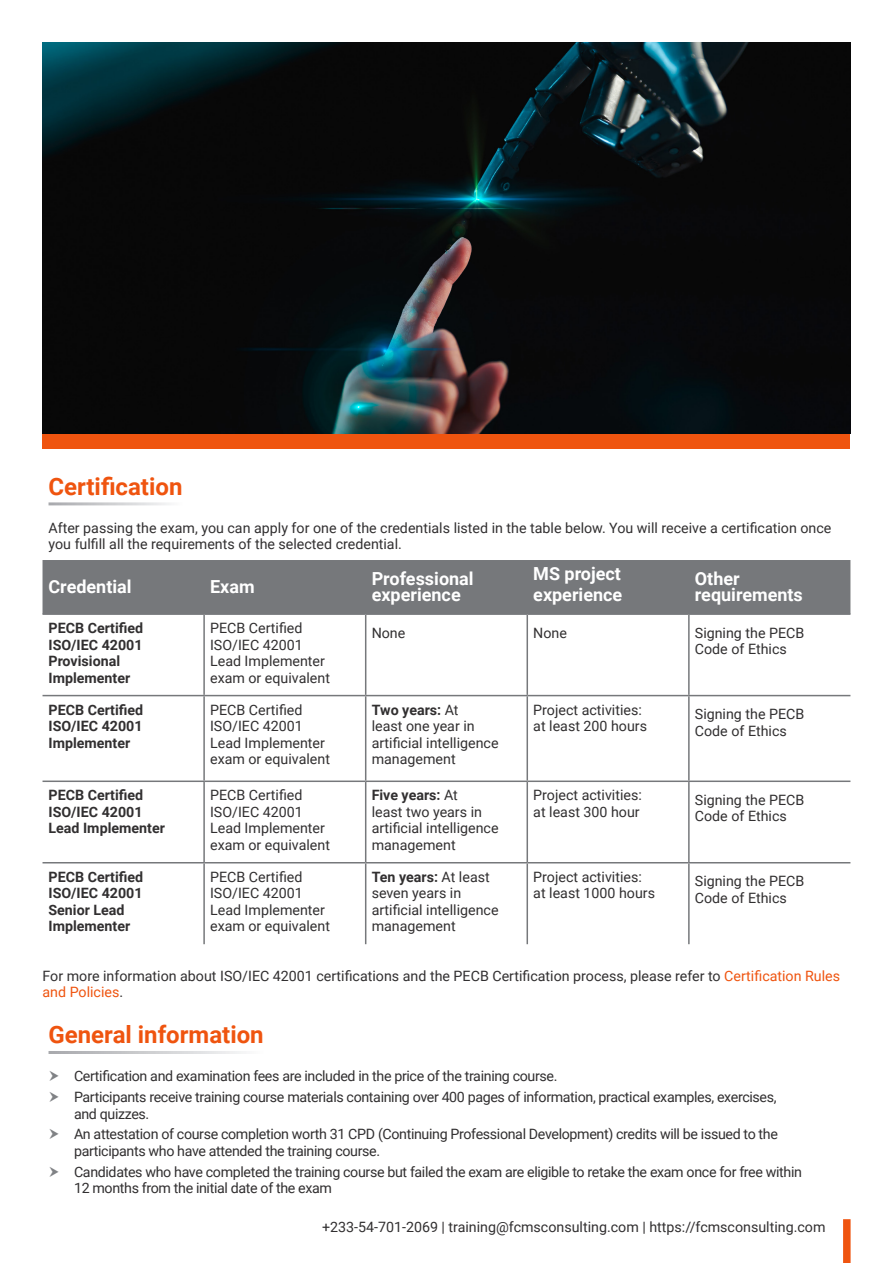
<style>
.page{position:relative;width:893px;height:1263px;background:#fff}
.page>*{position:absolute;margin:0;border:0;box-sizing:border-box;transform-origin:0 0}
.t1{font:700 24px "Roboto";color:#ef540f}
.t2{font:700 18px/16.5px "Roboto";color:#fff}
.Bullet_Points{font:14.25px/16.5px "Roboto";color:#312f30}
.Bullet_Points-2{font:14.25px/16.5px "Roboto";letter-spacing:-.025em;color:#312f30}
.t3{font:700 14.25px/16.5px "Roboto";color:#312f30}
.s1{font-weight:700}
.s2{color:#ef540f}
</style>
<div class="page">
<img style="left:43px;top:43px;width:807px;height:391px">
<div style="left:843px;top:1219px;width:8px;height:44px;background:#ef540f"></div>
<div style="left:43px;top:434px;width:807px;height:14px;background:#ef540f"></div>
<div style="left:43px;top:560px;width:807px;height:53px;background:#76787b"></div>
<hr style="left:43px;top:862px;width:161px;height:1px;background:#76787b">
<hr style="left:204px;top:862px;width:162px;height:1px;background:#76787b">
<hr style="left:366px;top:862px;width:161px;height:1px;background:#76787b">
<hr style="left:527px;top:862px;width:162px;height:1px;background:#76787b">
<hr style="left:689px;top:862px;width:161px;height:1px;background:#76787b">
<hr style="left:203px;top:615px;width:2px;height:80px;background:#76787b">
<hr style="left:365px;top:615px;width:1px;height:80px;background:#76787b">
<hr style="left:526px;top:615px;width:2px;height:80px;background:#76787b">
<hr style="left:688px;top:615px;width:2px;height:80px;background:#76787b">
<hr style="left:43px;top:695px;width:161px;height:1px;background:#76787b">
<hr style="left:204px;top:695px;width:162px;height:1px;background:#76787b">
<hr style="left:203px;top:696px;width:2px;height:84px;background:#76787b">
<hr style="left:366px;top:695px;width:161px;height:1px;background:#76787b">
<hr style="left:365px;top:696px;width:1px;height:84px;background:#76787b">
<hr style="left:527px;top:695px;width:162px;height:1px;background:#76787b">
<hr style="left:526px;top:696px;width:2px;height:84px;background:#76787b">
<hr style="left:689px;top:695px;width:161px;height:1px;background:#76787b">
<hr style="left:688px;top:696px;width:2px;height:84px;background:#76787b">
<hr style="left:43px;top:780px;width:161px;height:2px;background:#76787b">
<hr style="left:204px;top:780px;width:162px;height:2px;background:#76787b">
<hr style="left:203px;top:782px;width:2px;height:80px;background:#76787b">
<hr style="left:366px;top:780px;width:161px;height:2px;background:#76787b">
<hr style="left:365px;top:782px;width:1px;height:80px;background:#76787b">
<hr style="left:527px;top:780px;width:162px;height:2px;background:#76787b">
<hr style="left:526px;top:782px;width:2px;height:80px;background:#76787b">
<hr style="left:689px;top:780px;width:161px;height:2px;background:#76787b">
<hr style="left:688px;top:782px;width:2px;height:80px;background:#76787b">
<hr style="left:203px;top:863px;width:2px;height:81px;background:#76787b">
<hr style="left:365px;top:863px;width:1px;height:81px;background:#76787b">
<hr style="left:526px;top:863px;width:2px;height:81px;background:#76787b">
<hr style="left:688px;top:863px;width:2px;height:81px;background:#76787b">
<hr style="left:43px;top:613px;width:161px;height:2px;background:#76787b">
<hr style="left:204px;top:613px;width:162px;height:2px;background:#76787b">
<hr style="left:366px;top:613px;width:161px;height:2px;background:#76787b">
<hr style="left:527px;top:613px;width:162px;height:2px;background:#76787b">
<hr style="left:689px;top:613px;width:161px;height:2px;background:#76787b">
<p class="t1" style="left:49px;top:470px;width:135px">Certification</p>
<p class="Bullet_Points" style="left:49px;top:519px;width:784px">After passing the exam, you can apply for one of the credentials listed in the table below. You will receive a certification once you fulfill all the requirements of the selected credential.</p>
<p class="t2" style="left:49px;top:578px;width:85px">Credential</p>
<p class="t2" style="left:210px;top:578px;width:46px">Exam</p>
<p class="t2" style="left:372px;top:569px;width:103px">Professional experience</p>
<p class="t2" style="left:533px;top:562px;width:91px;line-height:21.6px">MS project experience</p>
<p class="t2" style="left:695px;top:569px;width:110px">Other requirements</p>
<p class="t3" style="left:49px;top:619px;width:96px">PECB Certified</p>
<p class="t3" style="left:49px;top:636px;width:96px">ISO/IEC 42001</p>
<p class="t3" style="left:49px;top:652px;width:73px">Provisional</p>
<p class="t3" style="left:49px;top:669px;width:83px">Implementer</p>
<p class="Bullet_Points" style="left:210px;top:619px;width:121px">PECB Certified<br>ISO/IEC 42001<br>Lead Implementer exam or equivalent</p>
<p class="Bullet_Points" style="left:372px;top:624px;width:35px">None</p>
<p class="Bullet_Points" style="left:533px;top:624px;width:35px">None</p>
<p class="Bullet_Points" style="left:695px;top:624px;width:111px">Signing the PECB</p>
<p class="Bullet_Points" style="left:695px;top:640px;width:93px">Code of Ethics</p>
<p class="t3" style="left:49px;top:701px;width:96px">PECB Certified</p>
<p class="t3" style="left:49px;top:717px;width:96px">ISO/IEC 42001</p>
<p class="t3" style="left:49px;top:734px;width:83px">Implementer</p>
<p class="Bullet_Points" style="left:210px;top:701px;width:121px">PECB Certified<br>ISO/IEC 42001<br>Lead Implementer exam or equivalent</p>
<p class="Bullet_Points" style="left:372px;top:701px;width:128px"><span class="s1">Two years:</span> At<br>least one year in artificial intelligence management</p>
<p class="Bullet_Points" style="left:533px;top:701px;width:115px">Project activities: at least 200 hours</p>
<p class="Bullet_Points" style="left:695px;top:705px;width:111px">Signing the PECB</p>
<p class="Bullet_Points" style="left:695px;top:722px;width:93px">Code of Ethics</p>
<p class="t3" style="left:49px;top:787px;width:118px">PECB Certified<br>ISO/IEC 42001<br>Lead Implementer</p>
<p class="Bullet_Points" style="left:210px;top:787px;width:121px">PECB Certified<br>ISO/IEC 42001<br>Lead Implementer exam or equivalent</p>
<p class="Bullet_Points" style="left:372px;top:787px;width:128px"><span class="s1">Five years:</span> At<br>least two years in artificial intelligence management</p>
<p class="Bullet_Points" style="left:533px;top:787px;width:110px">Project activities: at least 300 hour</p>
<p class="Bullet_Points" style="left:695px;top:791px;width:111px">Signing the PECB</p>
<p class="Bullet_Points" style="left:695px;top:807px;width:93px">Code of Ethics</p>
<p class="t3" style="left:49px;top:868px;width:96px">PECB Certified</p>
<p class="t3" style="left:49px;top:884px;width:96px">ISO/IEC 42001</p>
<p class="t3" style="left:49px;top:901px;width:78px">Senior Lead</p>
<p class="t3" style="left:49px;top:917px;width:83px">Implementer</p>
<p class="Bullet_Points" style="left:210px;top:868px;width:121px">PECB Certified<br>ISO/IEC 42001<br>Lead Implementer exam or equivalent</p>
<p class="Bullet_Points" style="left:372px;top:868px;width:128px"><span class="s1">Ten years:</span> At least seven years in artificial intelligence management</p>
<p class="Bullet_Points" style="left:533px;top:868px;width:123px">Project activities: at least 1000 hours</p>
<p class="Bullet_Points" style="left:695px;top:872px;width:111px">Signing the PECB</p>
<p class="Bullet_Points" style="left:695px;top:889px;width:93px">Code of Ethics</p>
<p class="Bullet_Points" style="left:43px;top:967px;width:799px">For more information about ISO/IEC 42001 certifications and the PECB Certification process, please refer to <span class="s2">Certification Rules and Policies</span>.</p>
<p class="t1" style="left:49px;top:1018px;width:217px">General information</p>
<p class="Bullet_Points-2" style="left:74px;top:1067px;width:485px">Certification and examination fees are included in the price of the training course.</p>
<p class="Bullet_Points-2" style="left:74px;top:1088px;width:704px">Participants receive training course materials containing over 400 pages of information, practical examples, exercises, and quizzes.</p>
<p class="Bullet_Points-2" style="left:74px;top:1125px;width:705px">An attestation of course completion worth 31 CPD (Continuing Professional Development) credits will be issued to the participants who have attended the training course.</p>
<p class="Bullet_Points-2" style="left:74px;top:1163px;width:729px">Candidates who have completed the training course but failed the exam are eligible to retake the exam once for free within<br>12 months from the initial date of the exam</p>
<p class="Bullet_Points" style="left:322px;top:1218px;width:505px">+233-54-701-2069 | training@fcmsconsulting.com | https://fcmsconsulting.com</p>
</div>
